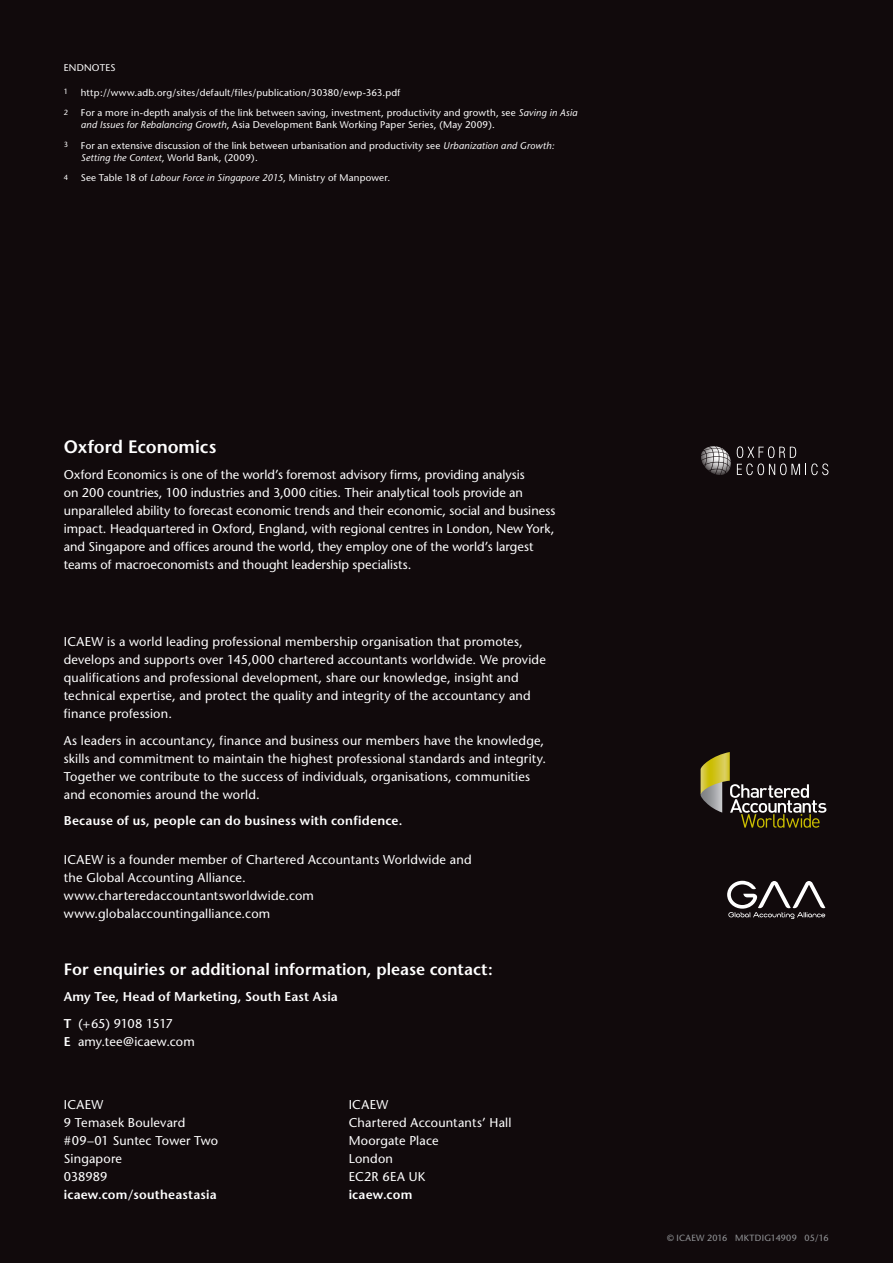
<style>
.page{position:relative;width:893px;height:1263px;background:#110a0c}
.page>*{position:absolute;margin:0;border:0;box-sizing:border-box;transform-origin:0 0}
.t1{font:600 18px "Stone Sans";color:#fff}
.t2{font:600 16.5px "Stone Sans";letter-spacing:.005em;color:#fff}
.t3{font:12.75px/18px "Stone Sans";letter-spacing:.01em;color:#fff}
.t4{font:600 12.75px "Stone Sans";letter-spacing:.015em;color:#fff}
.t5{font:12.75px "Stone Sans";letter-spacing:-.035em;color:#fff}
.reference{font:9.75px/12px "Stone Sans";letter-spacing:.02em;color:#fff}
.t6{font:9px "Stone Sans";letter-spacing:.025em;color:#939598}
.reference-2{font:7.5px "Stone Sans";color:#fff}
.s1{font-style:italic}
.s2{font-weight:600}
</style>
<div class="page">
<svg style="left:727px;top:881px;width:98px;height:38px"></svg>
<svg style="left:701px;top:752px;width:125px;height:76px"></svg>
<svg style="left:737px;top:446px;width:91px;height:29px"></svg>
<svg style="left:701px;top:446px;width:30px;height:18px"></svg>
<p class="reference" style="left:64px;top:62px;width:53px">ENDNOTES</p>
<p class="reference-2" style="left:64px;top:87px;width:6px">1</p>
<p class="reference" style="left:81px;top:86px;width:321px">http://www.adb.org/sites/default/files/publication/30380/ewp-363.pdf</p>
<p class="reference-2" style="left:64px;top:108px;width:6px">2</p>
<p class="reference" style="left:81px;top:107px;width:498px">For a more in-depth analysis of the link between saving, investment, productivity and growth, see <span class="s1">Saving in Asia and Issues for Rebalancing Growth</span>, Asia Development Bank Working Paper Series, (May 2009).</p>
<p class="reference-2" style="left:64px;top:140px;width:6px">3</p>
<p class="reference" style="left:81px;top:139px;width:475px">For an extensive discussion of the link between urbanisation and productivity see <span class="s1">Urbanization and Growth:<br>Setting the Context</span>, World Bank, (2009).</p>
<p class="reference-2" style="left:64px;top:173px;width:6px">4</p>
<p class="reference" style="left:81px;top:172px;width:311px">See Table 18 of <span class="s1">Labour Force in Singapore 2015</span>, Ministry of Manpower.</p>
<p class="t1" style="left:64px;top:436px;width:154px">Oxford Economics</p>
<p class="t3" style="left:64px;top:465px;width:493px">Oxford Economics is one of the world’s foremost advisory firms, providing analysis<br>on 200 countries, 100 industries and 3,000 cities. Their analytical tools provide an unparalleled ability to forecast economic trends and their economic, social and business impact. Headquartered in Oxford, England, with regional centres in London, New York, and Singapore and offices around the world, they employ one of the world’s largest teams of macroeconomists and thought leadership specialists.</p>
<p class="t3" style="left:64px;top:633px;width:484px">ICAEW is a world leading professional membership organisation that promotes, develops and supports over 145,000 chartered accountants worldwide. We provide qualifications and professional development, share our knowledge, insight and technical expertise, and protect the quality and integrity of the accountancy and finance profession.</p>
<p class="t3" style="left:64px;top:731px;width:484px">As leaders in accountancy, finance and business our members have the knowledge, skills and commitment to maintain the highest professional standards and integrity.<br>Together we contribute to the success of individuals, organisations, communities and economies around the world.</p>
<p class="t4" style="left:64px;top:813px;width:340px">Because of us, people can do business with confidence.</p>
<p class="t3" style="left:64px;top:851px;width:409px">ICAEW is a founder member of Chartered Accountants Worldwide and the Global Accounting Alliance. www.charteredaccountantsworldwide.com www.globalaccountingalliance.com</p>
<p class="t2" style="left:64px;top:959px;width:431px">For enquiries or additional information, please contact:</p>
<p class="t4" style="left:64px;top:989px;width:276px">Amy Tee, Head of Marketing, South East Asia</p>
<p class="t5" style="left:64px;top:1015px;width:111px"><span class="s2">T</span> (+65) 9108 1517</p>
<p class="t3" style="left:64px;top:1032px;width:133px"><span class="s2">E</span> amy.tee@icaew.com</p>
<p class="t3" style="left:64px;top:1095px;width:41px">ICAEW</p>
<p class="t3" style="left:64px;top:1113px;width:123px">9 Temasek Boulevard</p>
<p class="t3" style="left:64px;top:1131px;width:156px">#09–01 Suntec Tower Two</p>
<p class="t3" style="left:64px;top:1149px;width:60px">Singapore</p>
<p class="t3" style="left:64px;top:1167px;width:45px">038989</p>
<p class="t4" style="left:64px;top:1186px;width:154px">icaew.com/southeastasia</p>
<p class="t3" style="left:349px;top:1095px;width:41px">ICAEW</p>
<p class="t3" style="left:349px;top:1113px;width:164px">Chartered Accountants’ Hall</p>
<p class="t3" style="left:349px;top:1131px;width:91px">Moorgate Place</p>
<p class="t3" style="left:349px;top:1149px;width:46px">London</p>
<p class="t3" style="left:349px;top:1167px;width:78px">EC2R 6EA UK</p>
<p class="t4" style="left:349px;top:1186px;width:65px">icaew.com</p>
<p class="t6" style="left:667px;top:1233px;width:163px">© ICAEW 2016 MKTDIG14909 05/16</p>
</div>
